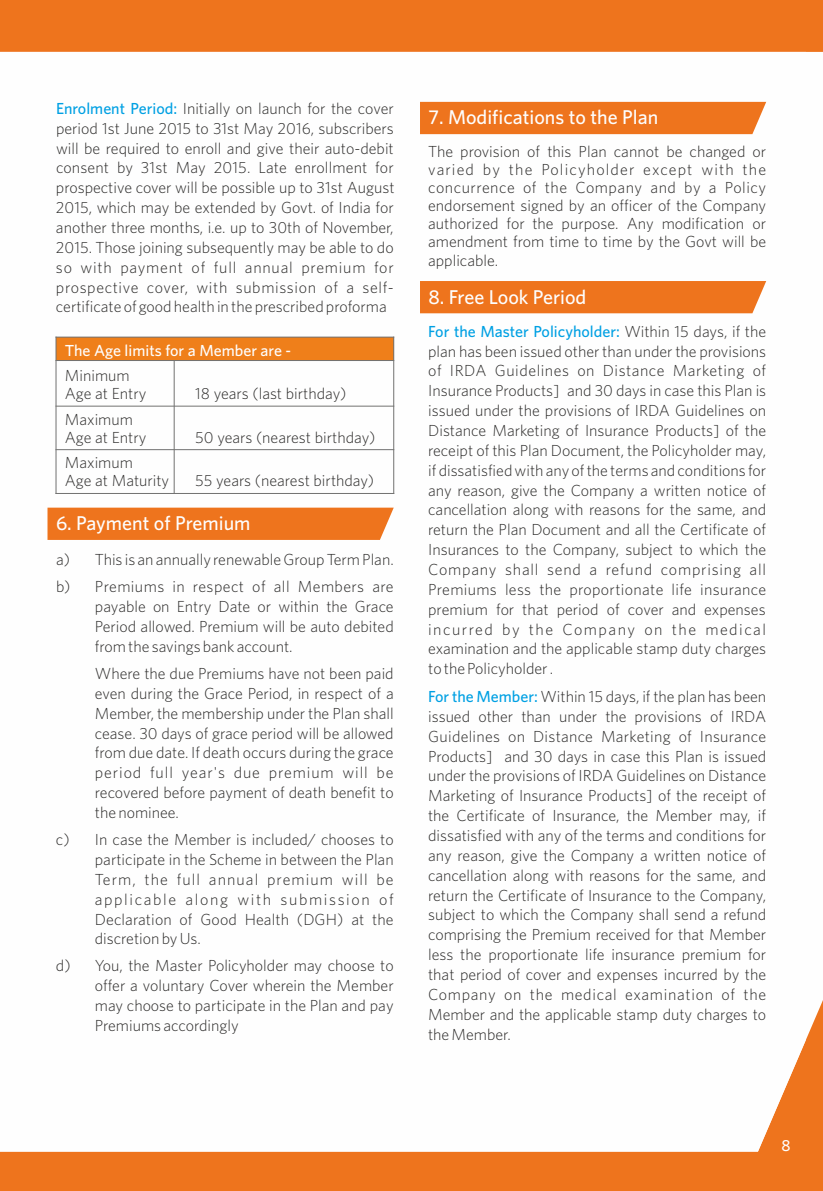
<style>
.page{position:relative;width:823px;height:1191px;background:#fff}
.page>*{position:absolute;margin:0;border:0;box-sizing:border-box;transform-origin:0 0}
.t1{font:500 20px "Whitney";color:#fefefe}
.t2{font:300 16px/19.8px "Whitney";color:#2b2a29;text-align:justify}
.t3{font:500 16px "Whitney";color:#fefefe}
.s1{font-weight:500;color:#00a0e3}
</style>
<div class="page">
<div style="left:0;top:0;width:822px;height:1191px;background:#ee741d"></div>
<div style="left:805px;top:52px;width:17px;height:990px;background:#fefefe"></div>
<div style="left:0;top:52px;width:805px;height:1099px;background:#fefefe"></div>
<div style="left:56px;top:337px;width:337px;height:23px;background:#ef7f1a"></div>
<hr style="left:55px;top:336px;width:1px;height:158px;background:#727271">
<hr style="left:173px;top:360px;width:1px;height:134px;background:#727271">
<hr style="left:393px;top:336px;width:1px;height:158px;background:#727271">
<hr style="left:55px;top:493px;width:339px;height:1px;background:#727271">
<hr style="left:55px;top:449px;width:339px;height:1px;background:#727271">
<hr style="left:55px;top:405px;width:339px;height:1px;background:#727271">
<hr style="left:55px;top:360px;width:339px;height:1px;background:#727271">
<hr style="left:55px;top:336px;width:339px;height:1px;background:#727271">
<svg style="left:47px;top:507px;width:346px;height:33px"></svg>
<svg style="left:420px;top:102px;width:345px;height:32px"></svg>
<svg style="left:420px;top:281px;width:345px;height:32px"></svg>
<p class="t2" style="left:56px;top:100px;width:340px"><span class="s1">Enrolment Period:</span> Initially on launch for the cover period 1st June 2015 to 31st May 2016, subscribers will be required to enroll and give their auto-debit consent by 31st May 2015. Late enrollment for prospective cover will be possible up to 31st August 2015, which may be extended by Govt. of India for another three months, i.e. up to 30th of November, 2015. Those joining subsequently may be able to do so with payment of full annual premium for prospective cover, with submission of a self&shy;certificate of good health in the prescribed proforma</p>
<p class="t3" style="left:65px;top:344px;width:228px">The Age limits for a Member are -</p>
<p class="t2" style="left:65px;top:368px;width:83px;line-height:18px">Minimum<br>Age at Entry</p>
<p class="t2" style="left:195px;top:385px;width:153px">18 years (last birthday)</p>
<p class="t2" style="left:65px;top:411px;width:83px;line-height:18px">Maximum<br>Age at Entry</p>
<p class="t2" style="left:65px;top:454px;width:106px;line-height:18px">Maximum<br>Age at Maturity</p>
<p class="t2" style="left:195px;top:428px;width:181px">50 years (nearest birthday)</p>
<p class="t2" style="left:195px;top:472px;width:180px">55 years (nearest birthday)</p>
<p class="t1" style="left:56px;top:516px;width:196px">6. Payment of Premium</p>
<p class="t2" style="left:56px;top:547px;width:339px;line-height:27px">a) This is an annually renewable Group Term Plan. b) Premiums in respect of all Members are</p>
<p class="t2" style="left:95px;top:598px;width:300px">payable on Entry Date or within the Grace Period allowed. Premium will be auto debited from the savings bank account.</p>
<p class="t2" style="left:95px;top:665px;width:300px">Where the due Premiums have not been paid even during the Grace Period, in respect of a Member, the membership under the Plan shall cease. 30 days of grace period will be allowed from due date. If death occurs during the grace period full year's due premium will be recovered before payment of death benefit to the nominee.</p>
<p class="t2" style="left:95px;top:831px;width:300px;text-indent:-39px">c) In case the Member is included/ chooses to participate in the Scheme in between the Plan Term, the full annual premium will be applicable along with submission of Declaration of Good Health (DGH) at the discretion by Us.</p>
<p class="t2" style="left:95px;top:957px;width:300px;text-indent:-39px">d) You, the Master Policyholder may choose to offer a voluntary Cover wherein the Member may choose to participate in the Plan and pay Premiums accordingly</p>
<p class="t1" style="left:428px;top:110px;width:231px">7. Modifications to the Plan</p>
<p class="t2" style="left:428px;top:144px;width:339px;line-height:18px">The provision of this Plan cannot be changed or varied by the Policyholder except with the concurrence of the Company and by a Policy endorsement signed by an officer of the Company authorized for the purpose. Any modification or amendment from time to time by the Govt will be applicable.</p>
<p class="t1" style="left:428px;top:289px;width:159px">8. Free Look Period</p>
<p class="t2" style="left:428px;top:322px;width:339px"><span class="s1">For the Master Policyholder:</span> Within 15 days, if the plan has been issued other than under the provisions of IRDA Guidelines on Distance Marketing of Insurance Products] and 30 days in case this Plan is issued under the provisions of IRDA Guidelines on Distance Marketing of Insurance Products] of the receipt of this Plan Document, the Policyholder may, if dissatisfied with any of the terms and conditions for any reason, give the Company a written notice of cancellation along with reasons for the same, and return the Plan Document and all the Certificate of Insurances to the Company, subject to which the Company shall send a refund comprising all Premiums less the proportionate life insurance premium for that period of cover and expenses incurred by the Company on the medical examination and the applicable stamp duty charges to the Policyholder .</p>
<p class="t2" style="left:428px;top:688px;width:339px"><span class="s1">For the Member:</span> Within 15 days, if the plan has been issued other than under the provisions of IRDA Guidelines on Distance Marketing of Insurance Products] and 30 days in case this Plan is issued under the provisions of IRDA Guidelines on Distance Marketing of Insurance Products] of the receipt of the Certificate of Insurance, the Member may, if dissatisfied with any of the terms and conditions for any reason, give the Company a written notice of cancellation along with reasons for the same, and return the Certificate of Insurance to the Company, subject to which the Company shall send a refund comprising the Premium received for that Member less the proportionate life insurance premium for that period of cover and expenses incurred by the Company on the medical examination of the Member and the applicable stamp duty charges to the Member.</p>
<p class="t3" style="left:780px;top:1140px;width:11px">8</p>
</div>
